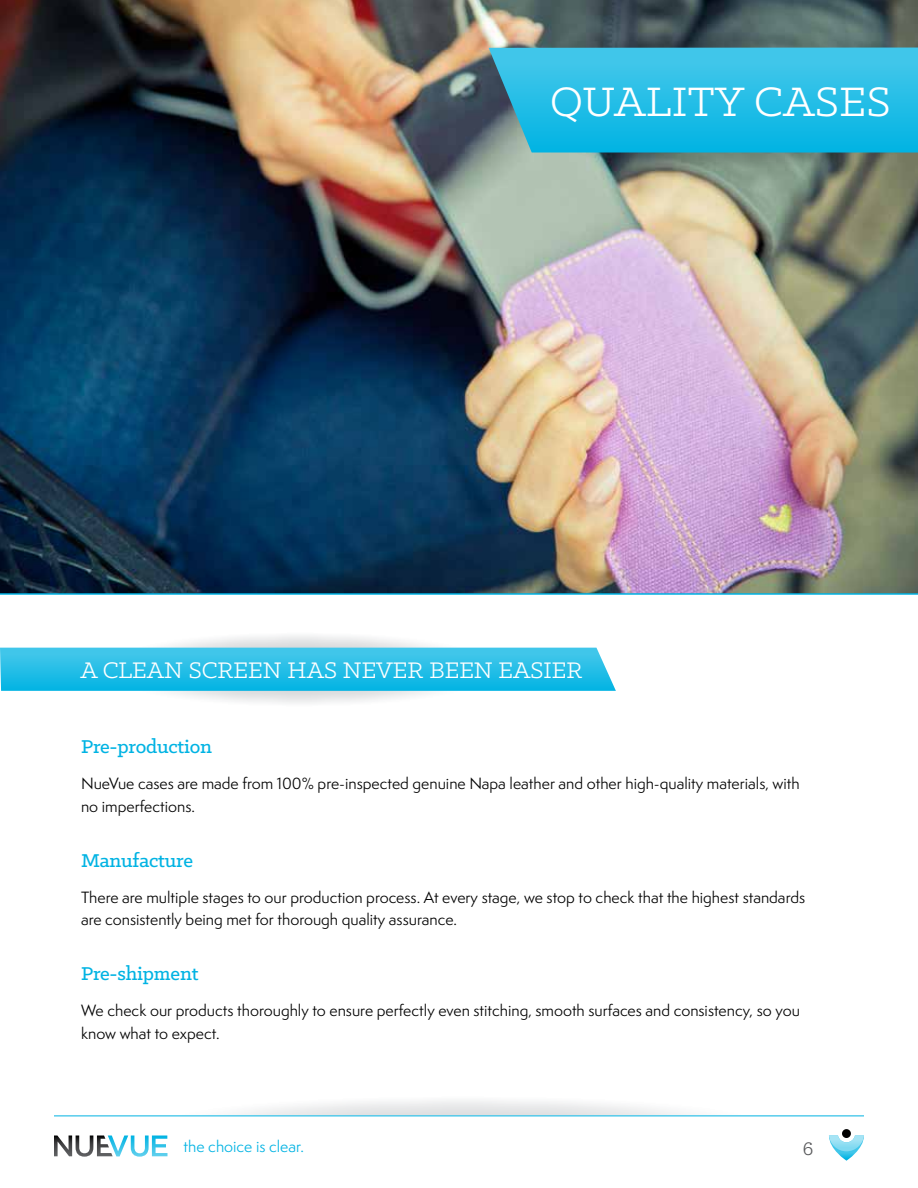
<style>
.page{position:relative;width:918px;height:1188px;background:#fff}
.page>*{position:absolute;margin:0;border:0;box-sizing:border-box;transform-origin:0 0}
.t1{font:46.5px "Klinic Slab";letter-spacing:.01em;color:#fff}
.t2{font:25.5px "Klinic Slab";color:#fff}
.t3{font:500 21px "Klinic Slab";letter-spacing:-.01em;color:#00b3e3}
.t4{font:21px "Klinic Slab";color:#58595b}
.t5{font:15px/22.5px "Semplicita Pro";color:#000}
.t6{font:15px "Semplicita Pro";color:#00b3e3}
</style>
<div class="page">
<svg style="left:0;top:648px;width:616px;height:43px;background:#29bfe7"></svg>
<img style="left:0;top:0;width:918px;height:595px">
<img style="left:559px;top:153px;width:354px;height:16px">
<img style="left:559px;top:32px;width:354px;height:16px">
<svg style="left:489px;top:48px;width:429px;height:105px;background:#29b9df"></svg>
<svg style="left:54px;top:1136px;width:113px;height:21px"></svg>
<svg style="left:829px;top:1136px;width:35px;height:25px"></svg>
<div style="left:842px;top:1129px;width:9px;height:9px;background:#000;border-radius:50%"></div>
<img style="left:168px;top:1100px;width:587px;height:16px">
<hr style="left:54px;top:1116px;width:810px;height:1px;background:#00b3e3">
<h1 class="t1" style="left:550px;top:72px;width:342px">QUALITY CASES</h1>
<h2 class="t2" style="left:80px;top:654px;width:504px">A CLEAN SCREEN HAS NEVER BEEN EASIER</h2>
<h3 class="t3" style="left:81px;top:733px;width:132px">Pre-production</h3>
<p class="t5" style="left:81px;top:772px;width:720px">NueVue cases are made from 100% pre-inspected genuine Napa leather and other high-quality materials, with no imperfections.</p>
<h3 class="t3" style="left:81px;top:847px;width:113px">Manufacture</h3>
<p class="t5" style="left:81px;top:886px;width:726px">There are multiple stages to our production process. At every stage, we stop to check that the highest standards are consistently being met for thorough quality assurance.</p>
<h3 class="t3" style="left:81px;top:960px;width:119px">Pre-shipment</h3>
<p class="t5" style="left:81px;top:999px;width:720px">We check our products thoroughly to ensure perfectly even stitching, smooth surfaces and consistency, so you know what to expect.</p>
<p class="t6" style="left:184px;top:1136px;width:122px">the choice is clear.</p>
<h3 class="t4" style="left:803px;top:1135px;width:12px">6</h3>
</div>
